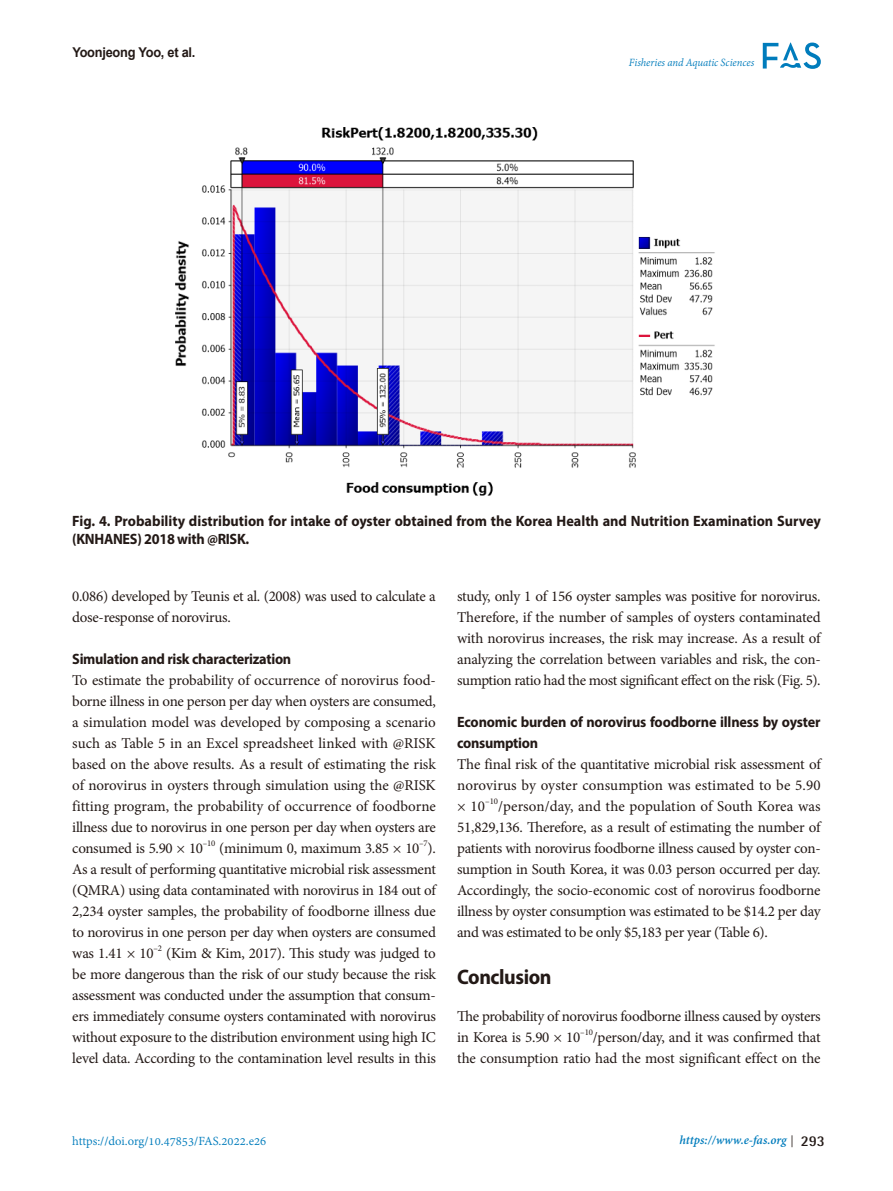
<style>
.page{position:relative;width:893px;height:1191px;background:#fff}
.page>*{position:absolute;margin:0;border:0;box-sizing:border-box;transform-origin:0 0}
.headiing_1st{font:700 21px "Myriad Pro";letter-spacing:-.02em;color:#231916;scale:.95 1}
.main_text_1st_no_ind{font:15px/21px "Minion Pro";letter-spacing:-.02em;color:#231916;text-align:justify}
.table_title{font:700 15px/18px "Myriad Pro";color:#231916;scale:.95 1}
.heading_2nd{font:700 15px/21px "Myriad Pro";letter-spacing:-.02em;color:#231916;scale:.95 1}
.t1{font:13.5px "Adobe Devanagari";color:#007cbc}
.t2{font:italic 700 13.5px "Adobe Devanagari";color:#007cbc}
.t3{font:700 13.5px "Arial";letter-spacing:-.02em;color:#231916;scale:.95 1}
.t4{font:italic 12px "Adobe Devanagari";letter-spacing:-.005em;color:#007cbc;scale:.95 1}
.main_text_1st_no_ind-2{font:8.7px "Minion Pro";color:#231916}
.s1{font-family:"Helvetica Neue LT Pro";font-weight:300;font-style:normal;font-stretch:condensed;font-size:16.05px;color:#231916}
.s2{font-family:"Rotis Semi Sans Std";font-style:normal;font-size:15px;color:#231916}
</style>
<div class="page">
<svg style="left:763px;top:43px;width:58px;height:26px"></svg>
<img style="left:175px;top:127px;width:540px;height:369px">
<p class="t3" style="left:72px;top:42px;width:131px">Yoonjeong Yoo, et al.</p>
<p class="t4" style="left:629px;top:56px;width:133px">Fisheries and Aquatic Sciences</p>
<p class="table_title" style="left:72px;top:511px;width:790px">Fig. 4. Probability distribution for intake of oyster obtained from the Korea Health and Nutrition Examination Survey (KNHANES) 2018 with @RISK.</p>
<p class="main_text_1st_no_ind" style="left:72px;top:585px;width:365px">0.086) developed by Teunis et al. (2008) was used to calculate a dose-response of norovirus.</p>
<p class="heading_2nd" style="left:72px;top:648px;width:232px">Simulation and risk characterization</p>
<p class="main_text_1st_no_ind" style="left:72px;top:669px;width:365px">To estimate the probability of occurrence of norovirus food&shy;borne illness in one person per day when oysters are consumed, a simulation model was developed by composing a scenario such as Table 5 in an Excel spreadsheet linked with @RISK based on the above results. As a result of estimating the risk of norovirus in oysters through simulation using the @RISK fitting program, the probability of occurrence of foodborne illness due to norovirus in one person per day when oysters are consumed is 5.90 × 10</p>
<p class="main_text_1st_no_ind-2" style="left:203px;top:837px;width:14px">–10</p>
<p class="main_text_1st_no_ind" style="left:219px;top:837px;width:202px">(minimum 0, maximum 3.85 × 10</p>
<p class="main_text_1st_no_ind-2" style="left:419px;top:837px;width:10px">–7</p>
<p class="main_text_1st_no_ind" style="left:72px;top:837px;width:365px;text-indent:355px">).<br>As a result of performing quantitative microbial risk assessment (QMRA) using data contaminated with norovirus in 184 out of 2,234 oyster samples, the probability of foodborne illness due to norovirus in one person per day when oysters are consumed was 1.41 × 10</p>
<p class="main_text_1st_no_ind-2" style="left:153px;top:942px;width:10px">–2</p>
<p class="main_text_1st_no_ind" style="left:72px;top:942px;width:365px;text-indent:94px">(Kim &amp; Kim, 2017). This study was judged to be more dangerous than the risk of our study because the risk assessment was conducted under the assumption that consum&shy;ers immediately consume oysters contaminated with norovirus without exposure to the distribution environment using high IC level data. According to the contamination level results in this</p>
<p class="main_text_1st_no_ind" style="left:457px;top:585px;width:365px">study, only 1 of 156 oyster samples was positive for norovirus.<br>Therefore, if the number of samples of oysters contaminated with norovirus increases, the risk may increase. As a result of analyzing the correlation between variables and risk, the con&shy;sumption ratio had the most significant effect on the risk (Fig. 5).</p>
<p class="heading_2nd" style="left:457px;top:711px;width:384px">Economic burden of norovirus foodborne illness by oyster consumption</p>
<p class="main_text_1st_no_ind" style="left:457px;top:753px;width:365px">The final risk of the quantitative microbial risk assessment of norovirus by oyster consumption was estimated to be 5.90 × 10</p>
<p class="main_text_1st_no_ind-2" style="left:485px;top:795px;width:15px">–10</p>
<p class="main_text_1st_no_ind" style="left:457px;top:795px;width:365px;text-indent:41px">/person/day, and the population of South Korea was 51,829,136. Therefore, as a result of estimating the number of patients with norovirus foodborne illness caused by oyster con&shy;sumption in South Korea, it was 0.03 person occurred per day.<br>Accordingly, the socio-economic cost of norovirus foodborne illness by oyster consumption was estimated to be $14.2 per day and was estimated to be only $5,183 per year (Table 6).</p>
<p class="headiing_1st" style="left:457px;top:963px;width:101px">Conclusion</p>
<p class="main_text_1st_no_ind" style="left:457px;top:1005px;width:365px">The probability of norovirus foodborne illness caused by oysters in Korea is 5.90 × 10</p>
<p class="main_text_1st_no_ind-2" style="left:580px;top:1026px;width:14px">–10</p>
<p class="main_text_1st_no_ind" style="left:457px;top:1026px;width:365px;text-align:right">/person/day, and it was confirmed that<br>the consumption ratio had the most significant effect on the</p>
<p class="t1" style="left:72px;top:1133px;width:196px">https://doi.org/10.47853/FAS.2022.e26</p>
<p class="t2" style="left:680px;top:1132px;width:147px">https://www.e-fas.org <span class="s1">|</span> <span class="s2">293</span></p>
</div>
